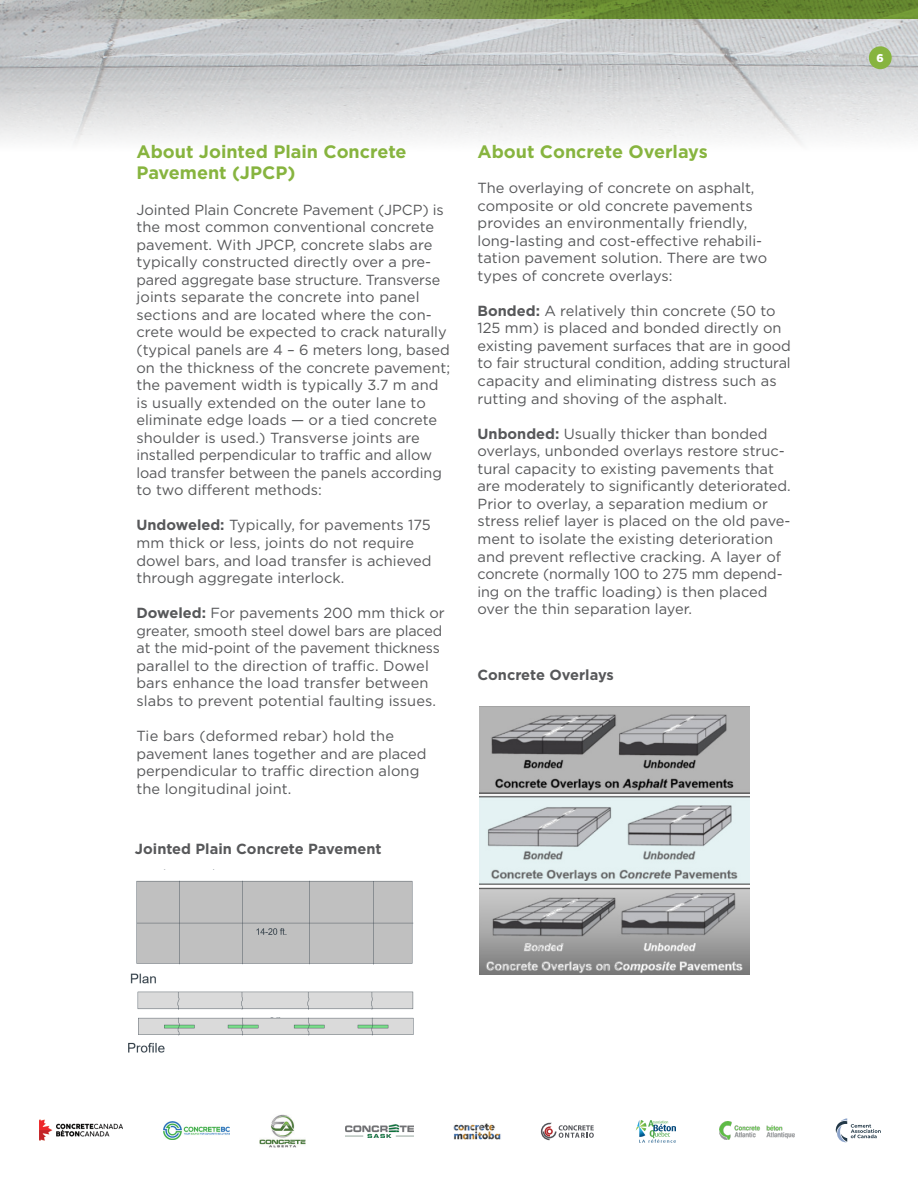
<style>
.page{position:relative;width:918px;height:1188px;background:#fff}
.page>*{position:absolute;margin:0;border:0;box-sizing:border-box;transform-origin:0 0}
.t1{font:700 18px/21.6px "Gotham Pro";color:#87b43f}
.t2{font:14.7px/17.5px "Gotham Pro";color:#57585a}
.t3{font:700 14.7px "Gotham Pro";color:#57585a}
.t4{font:900 11.25px "Gotham Pro";color:#fff}
.s1{font-weight:700}
</style>
<div class="page">
<img style="left:479px;top:707px;width:271px;height:267px">
<img style="left:0;top:19px;width:918px;height:51px">
<svg style="left:0;top:70px;width:918px;height:74px"></svg>
<svg style="left:836px;top:1118px;width:45px;height:24px"></svg>
<img style="left:720px;top:1122px;width:75px;height:17px">
<img style="left:345px;top:1125px;width:68px;height:12px">
<svg style="left:541px;top:1123px;width:53px;height:17px"></svg>
<img style="left:260px;top:1115px;width:45px;height:33px">
<img style="left:39px;top:1119px;width:84px;height:22px">
<img style="left:453px;top:1123px;width:48px;height:17px">
<img style="left:636px;top:1120px;width:40px;height:23px">
<img style="left:164px;top:1121px;width:66px;height:19px">
<img style="left:128px;top:880px;width:286px;height:173px">
<svg style="left:0;top:0;width:918px;height:19px;background:#81965f"></svg>
<div style="left:869px;top:46px;width:23px;height:23px;background:#87b43f;border-radius:50%"></div>
<p class="t1" style="left:136px;top:140px;width:272px">About Jointed Plain Concrete<br>Pavement (JPCP)</p>
<p class="t2" style="left:136px;top:201px;width:315px">Jointed Plain Concrete Pavement (JPCP) is the most common conventional concrete pavement. With JPCP, concrete slabs are typically constructed directly over a pre&shy;pared aggregate base structure. Transverse joints separate the concrete into panel sections and are located where the con&shy;crete would be expected to crack naturally (typical panels are 4 – 6 meters long, based on the thickness of the concrete pavement; the pavement width is typically 3.7 m and is usually extended on the outer lane to eliminate edge loads — or a tied concrete shoulder is used.) Transverse joints are installed perpendicular to traffic and allow load transfer between the panels according to two different methods:</p>
<p class="t2" style="left:136px;top:516px;width:297px"><span class="s1">Undoweled:</span> Typically, for pavements 175 mm thick or less, joints do not require dowel bars, and load transfer is achieved through aggregate interlock.</p>
<p class="t2" style="left:136px;top:604px;width:310px"><span class="s1">Doweled:</span> For pavements 200 mm thick or greater, smooth steel dowel bars are placed at the mid-point of the pavement thickness parallel to the direction of traffic. Dowel bars enhance the load transfer between slabs to prevent potential faulting issues.</p>
<p class="t2" style="left:136px;top:727px;width:292px">Tie bars (deformed rebar) hold the pavement lanes together and are placed perpendicular to traffic direction along the longitudinal joint.</p>
<p class="t3" style="left:135px;top:841px;width:248px">Jointed Plain Concrete Pavement</p>
<p class="t1" style="left:478px;top:140px;width:232px">About Concrete Overlays</p>
<p class="t2" style="left:478px;top:179px;width:278px">The overlaying of concrete on asphalt, composite or old concrete pavements</p>
<p class="t2" style="left:478px;top:214px;width:291px">provides an environmentally friendly, long-lasting and cost-effective rehabili&shy;tation pavement solution. There are two types of concrete overlays:</p>
<p class="t2" style="left:478px;top:302px;width:315px"><span class="s1">Bonded:</span> A relatively thin concrete (50 to 125 mm) is placed and bonded directly on existing pavement surfaces that are in good to fair structural condition, adding structural capacity and eliminating distress such as rutting and shoving of the asphalt.</p>
<p class="t2" style="left:478px;top:425px;width:315px"><span class="s1">Unbonded:</span> Usually thicker than bonded overlays, unbonded overlays restore struc&shy;tural capacity to existing pavements that are moderately to significantly deteriorated.<br>Prior to overlay, a separation medium or stress relief layer is placed on the old pave&shy;ment to isolate the existing deterioration and prevent reflective cracking. A layer of concrete (normally 100 to 275 mm depend&shy;ing on the traffic loading) is then placed over the thin separation layer.</p>
<p class="t3" style="left:478px;top:667px;width:138px">Concrete Overlays</p>
<p class="t4" style="left:877px;top:51px;width:9px">6</p>
</div>
